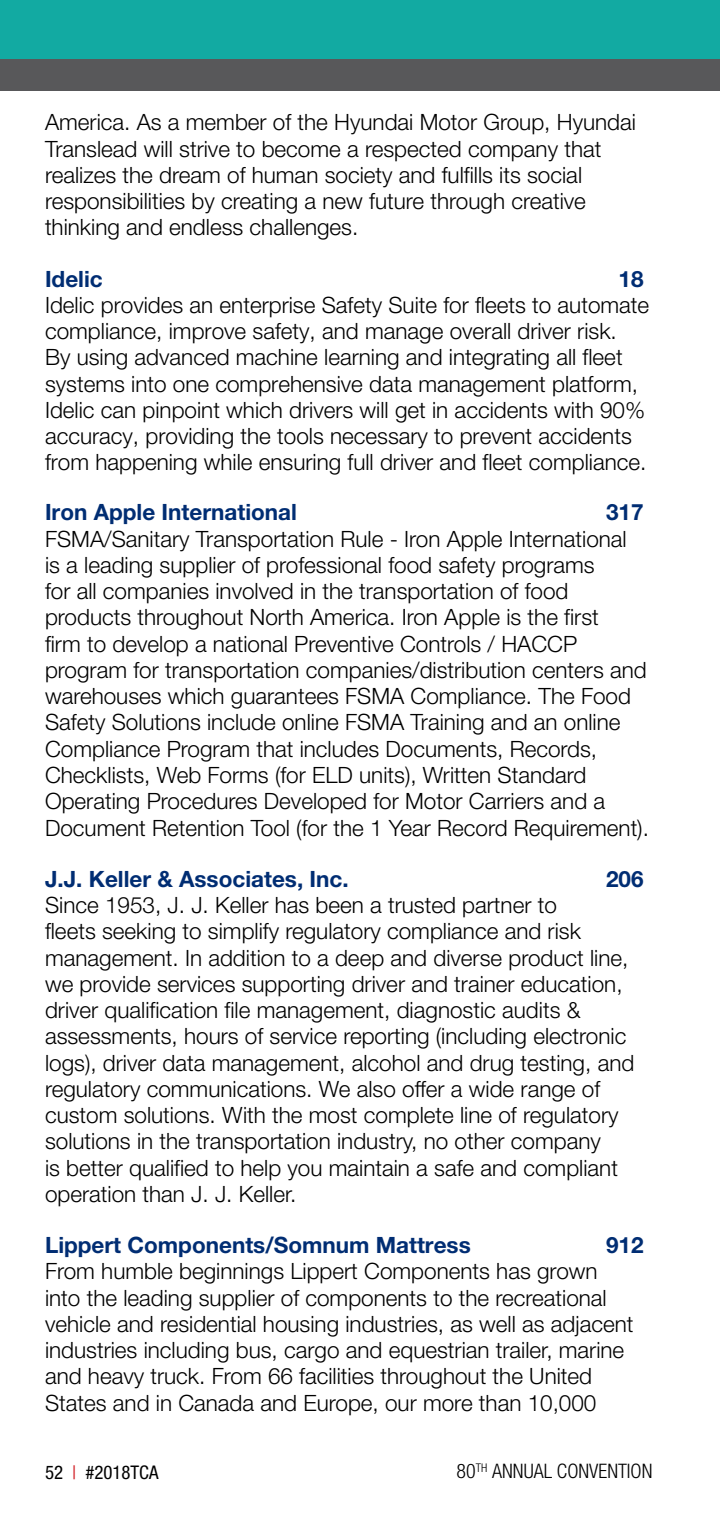
<style>
.page{position:relative;width:720px;height:1530px;background:#fff}
.page>*{position:absolute;margin:0;border:0;box-sizing:border-box;transform-origin:0 0}
.t1{font:300 22.5px/26.2px "Helvetica Neue LT Std";color:#000}
.t2{font:700 22.5px "Helvetica Neue LT Std";color:#002d73}
.t3{font:300 condensed 20px "Helvetica Neue LT Std";color:#000}
.t4{font:condensed 18.75px "Helvetica Neue LT Std";color:#000}
.s1{color:#d2232a}
</style>
<div class="page">
<div style="left:0;top:0;width:720px;height:83px;background:#12aaa2"></div>
<div style="left:0;top:60px;width:720px;height:31px;background:#58585a"></div>
<p class="t1" style="left:45px;top:109px;width:593px">America. As a member of the Hyundai Motor Group, Hyundai Translead will strive to become a respected company that realizes the dream of human society and fulfills its social responsibilities by creating a new future through creative thinking and endless challenges.</p>
<p class="t2" style="left:45px;top:265px;width:59px">Idelic</p>
<p class="t2" style="left:619px;top:265px;width:27px">18</p>
<p class="t1" style="left:45px;top:291px;width:606px">Idelic provides an enterprise Safety Suite for fleets to automate compliance, improve safety, and manage overall driver risk.<br>By using advanced machine learning and integrating all fleet systems into one comprehensive data management platform, Idelic can pinpoint which drivers will get in accidents with 90% accuracy, providing the tools necessary to prevent accidents from happening while ensuring full driver and fleet compliance.</p>
<p class="t2" style="left:45px;top:498px;width:253px">Iron Apple International</p>
<p class="t2" style="left:606px;top:498px;width:39px">317</p>
<p class="t1" style="left:45px;top:525px;width:606px">FSMA/Sanitary Transportation Rule - Iron Apple International<br>is a leading supplier of professional food safety programs<br>for all companies involved in the transportation of food products throughout North America. Iron Apple is the first<br>firm to develop a national Preventive Controls / HACCP program for transportation companies/distribution centers and warehouses which guarantees FSMA Compliance. The Food Safety Solutions include online FSMA Training and an online Compliance Program that includes Documents, Records, Checklists, Web Forms (for ELD units), Written Standard Operating Procedures Developed for Motor Carriers and a Document Retention Tool (for the 1 Year Record Requirement).</p>
<p class="t2" style="left:45px;top:865px;width:305px">J.J. Keller &amp; Associates, Inc.</p>
<p class="t2" style="left:606px;top:865px;width:39px">206</p>
<p class="t1" style="left:45px;top:891px;width:591px">Since 1953, J. J. Keller has been a trusted partner to<br>fleets seeking to simplify regulatory compliance and risk management. In addition to a deep and diverse product line, we provide services supporting driver and trainer education, driver qualification file management, diagnostic audits &amp; assessments, hours of service reporting (including electronic logs), driver data management, alcohol and drug testing, and regulatory communications. We also offer a wide range of custom solutions. With the most complete line of regulatory solutions in the transportation industry, no other company<br>is better qualified to help you maintain a safe and compliant operation than J. J. Keller.</p>
<p class="t2" style="left:45px;top:1231px;width:427px">Lippert Components/Somnum Mattress</p>
<p class="t2" style="left:606px;top:1231px;width:39px">912</p>
<p class="t1" style="left:45px;top:1258px;width:590px">From humble beginnings Lippert Components has grown into the leading supplier of components to the recreational vehicle and residential housing industries, as well as adjacent industries including bus, cargo and equestrian trailer, marine and heavy truck. From 66 facilities throughout the United States and in Canada and Europe, our more than 10,000</p>
<p class="t4" style="left:45px;top:1461px;width:115px">52 <span class="s1">|</span> #2018TCA</p>
<p class="t3" style="left:457px;top:1460px;width:197px">80<sup>TH</sup> ANNUAL CONVENTION</p>
</div>
